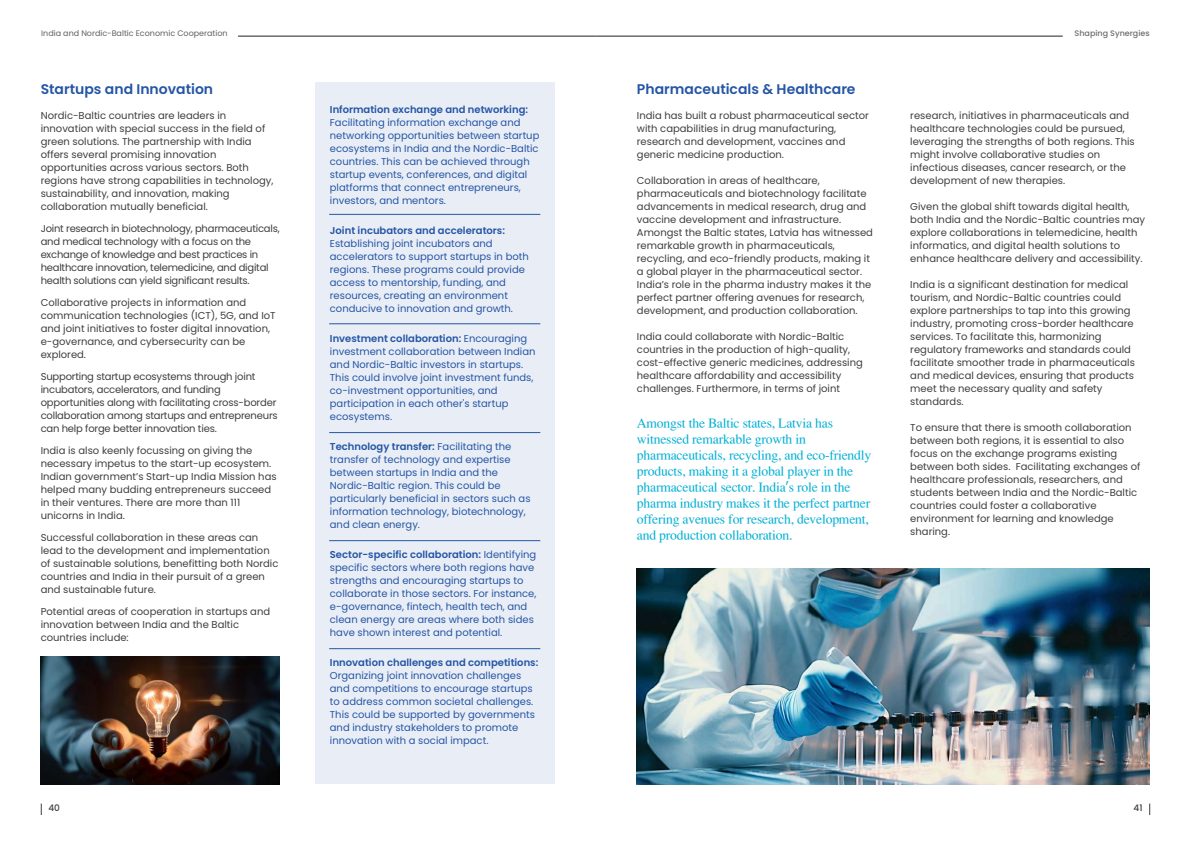
<style>
.page{position:relative;width:1191px;height:842px;background:#fff}
.page>*{position:absolute;margin:0;border:0;box-sizing:border-box;transform-origin:0 0}
.t1{font:16px/16px "Natraj 1";letter-spacing:-.01em;color:#00afd5}
.t2{font:600 14px "Poppins";color:#2555a5}
.t3{font:10px/13px "Poppins";color:#3e3e3f}
.t4{font:10px/13px "Poppins";color:#2555a5}
.t5{font:10px/13px "Poppins";letter-spacing:-.025em;color:#3e3e3f}
.t6{font:10px/13px "Poppins";letter-spacing:-.02em;color:#3e3e3f}
.t7{font:600 10px "Poppins";color:#2555a5}
.t8{font:500 9px "Poppins";color:#3e3e3f}
.t9{font:8px "Poppins";color:#606160}
.t10{font:500 8px "Poppins";color:#6c6d70}
.s1{font-weight:600}
.s2{font-family:"Myriad Pro"}
</style>
<div class="page">
<svg style="left:1149px;top:803px;width:1px;height:12px"></svg>
<svg style="left:41px;top:803px;width:1px;height:12px"></svg>
<hr style="left:595px;top:36px;width:468px;height:1px;background:#231f20">
<hr style="left:238px;top:36px;width:357px;height:1px;background:#231f20">
<div style="left:315px;top:82px;width:239px;height:702px;background:#e9eef6"></div>
<hr style="left:329px;top:214px;width:211px;height:1px;background:#2555a5">
<hr style="left:329px;top:323px;width:211px;height:1px;background:#2555a5">
<hr style="left:329px;top:432px;width:211px;height:1px;background:#2555a5">
<hr style="left:329px;top:540px;width:211px;height:1px;background:#2555a5">
<hr style="left:329px;top:648px;width:211px;height:1px;background:#2555a5">
<img style="left:41px;top:656px;width:239px;height:128px">
<img style="left:637px;top:568px;width:513px;height:216px">
<p class="t9" style="left:41px;top:29px;width:188px">India and Nordic-Baltic Economic Cooperation</p>
<p class="t10" style="left:1075px;top:29px;width:77px">Shaping Synergies</p>
<h2 class="t2" style="left:41px;top:80px;width:174px">Startups and Innovation</h2>
<h2 class="t2" style="left:637px;top:80px;width:220px">Pharmaceuticals &amp; Healthcare</h2>
<p class="t3" style="left:41px;top:109px;width:234px">Nordic-Baltic countries are leaders in innovation with special success in the field of green solutions. The partnership with India offers several promising innovation opportunities across various sectors. Both regions have strong capabilities in technology, sustainability, and innovation, making collaboration mutually beneficial.</p>
<p class="t5" style="left:41px;top:222px;width:240px">Joint research in biotechnology, pharmaceuticals, and medical technology with a focus on the exchange of knowledge and best practices in healthcare innovation, telemedicine, and digital health solutions can yield significant results.</p>
<p class="t3" style="left:41px;top:296px;width:236px">Collaborative projects in information and communication technologies (ICT), 5G, and IoT and joint initiatives to foster digital innovation, e-governance, and cybersecurity can be explored.</p>
<p class="t6" style="left:41px;top:370px;width:239px">Supporting startup ecosystems through joint incubators, accelerators, and funding opportunities along with facilitating cross-border collaboration among startups and entrepreneurs can help forge better innovation ties.</p>
<p class="t3" style="left:41px;top:444px;width:237px">India is also keenly focussing on giving the necessary impetus to the start-up ecosystem.<br>Indian government’s Start-up India Mission has helped many budding entrepreneurs succeed in their ventures. There are more than 111 unicorns in India.</p>
<p class="t3" style="left:41px;top:531px;width:239px">Successful collaboration in these areas can lead to the development and implementation of sustainable solutions, benefitting both Nordic countries and India in their pursuit of a green and sustainable future.</p>
<p class="t3" style="left:41px;top:605px;width:231px">Potential areas of cooperation in startups and innovation between India and the Baltic countries include:</p>
<p class="t7" style="left:330px;top:103px;width:200px">Information exchange and networking:</p>
<p class="t4" style="left:330px;top:116px;width:211px">Facilitating information exchange and networking opportunities between startup ecosystems in India and the Nordic-Baltic countries. This can be achieved through startup events, conferences, and digital platforms that connect entrepreneurs, investors, and mentors.</p>
<p class="t7" style="left:330px;top:224px;width:177px">Joint incubators and accelerators:</p>
<p class="t4" style="left:330px;top:237px;width:200px">Establishing joint incubators and accelerators to support startups in both regions. These programs could provide access to mentorship, funding, and resources, creating an environment conducive to innovation and growth.</p>
<p class="t4" style="left:330px;top:332px;width:207px"><span class="s1">Investment collaboration:</span> Encouraging investment collaboration between Indian and Nordic-Baltic investors in startups.<br>This could involve joint investment funds, co-investment opportunities, and participation in each other's startup ecosystems.</p>
<p class="t4" style="left:330px;top:440px;width:202px"><span class="s1">Technology transfer:</span> Facilitating the transfer of technology and expertise between startups in India and the Nordic-Baltic region. This could be particularly beneficial in sectors such as information technology, biotechnology, and clean energy.</p>
<p class="t4" style="left:330px;top:548px;width:208px"><span class="s1">Sector-specific collaboration:</span> Identifying specific sectors where both regions have strengths and encouraging startups to collaborate in those sectors. For instance, e-governance, fintech, health tech, and clean energy are areas where both sides have shown interest and potential.</p>
<p class="t7" style="left:330px;top:656px;width:210px">Innovation challenges and competitions:</p>
<p class="t4" style="left:330px;top:669px;width:207px">Organizing joint innovation challenges and competitions to encourage startups to address common societal challenges.<br>This could be supported by governments and industry stakeholders to promote innovation with a social impact.</p>
<p class="t3" style="left:637px;top:109px;width:233px">India has built a robust pharmaceutical sector with capabilities in drug manufacturing, research and development, vaccines and generic medicine production.</p>
<p class="t3" style="left:637px;top:174px;width:238px">Collaboration in areas of healthcare, pharmaceuticals and biotechnology facilitate advancements in medical research, drug and vaccine development and infrastructure.<br>Amongst the Baltic states, Latvia has witnessed remarkable growth in pharmaceuticals, recycling, and eco-friendly products, making it a global player in the pharmaceutical sector.<br>India’s role in the pharma industry makes it the perfect partner offering avenues for research, development, and production collaboration.</p>
<p class="t3" style="left:637px;top:330px;width:227px">India could collaborate with Nordic-Baltic countries in the production of high-quality, cost-effective generic medicines, addressing healthcare affordability and accessibility challenges. Furthermore, in terms of joint</p>
<p class="t1" style="left:637px;top:414px;width:236px">Amongst the Baltic states, Latvia has witnessed remarkable growth in pharmaceuticals, recycling, and eco-friendly products, making it a global player in the pharmaceutical sector. India<span class="s2">’</span>s role in the pharma industry makes it the perfect partner offering avenues for research, development, and production collaboration.</p>
<p class="t3" style="left:910px;top:109px;width:226px">research, initiatives in pharmaceuticals and healthcare technologies could be pursued, leveraging the strengths of both regions. This might involve collaborative studies on infectious diseases, cancer research, or the development of new therapies.</p>
<p class="t3" style="left:910px;top:200px;width:236px">Given the global shift towards digital health, both India and the Nordic-Baltic countries may explore collaborations in telemedicine, health informatics, and digital health solutions to enhance healthcare delivery and accessibility.</p>
<p class="t3" style="left:910px;top:278px;width:226px">India is a significant destination for medical tourism, and Nordic-Baltic countries could explore partnerships to tap into this growing industry, promoting cross-border healthcare services. To facilitate this, harmonizing regulatory frameworks and standards could facilitate smoother trade in pharmaceuticals and medical devices, ensuring that products meet the necessary quality and safety standards.</p>
<p class="t3" style="left:910px;top:421px;width:232px">To ensure that there is smooth collaboration between both regions, it is essential to also focus on the exchange programs existing between both sides. Facilitating exchanges of healthcare professionals, researchers, and students between India and the Nordic-Baltic countries could foster a collaborative environment for learning and knowledge sharing.</p>
<p class="t8" style="left:48px;top:802px;width:13px">40</p>
<p class="t8" style="left:1133px;top:802px;width:10px">41</p>
</div>
